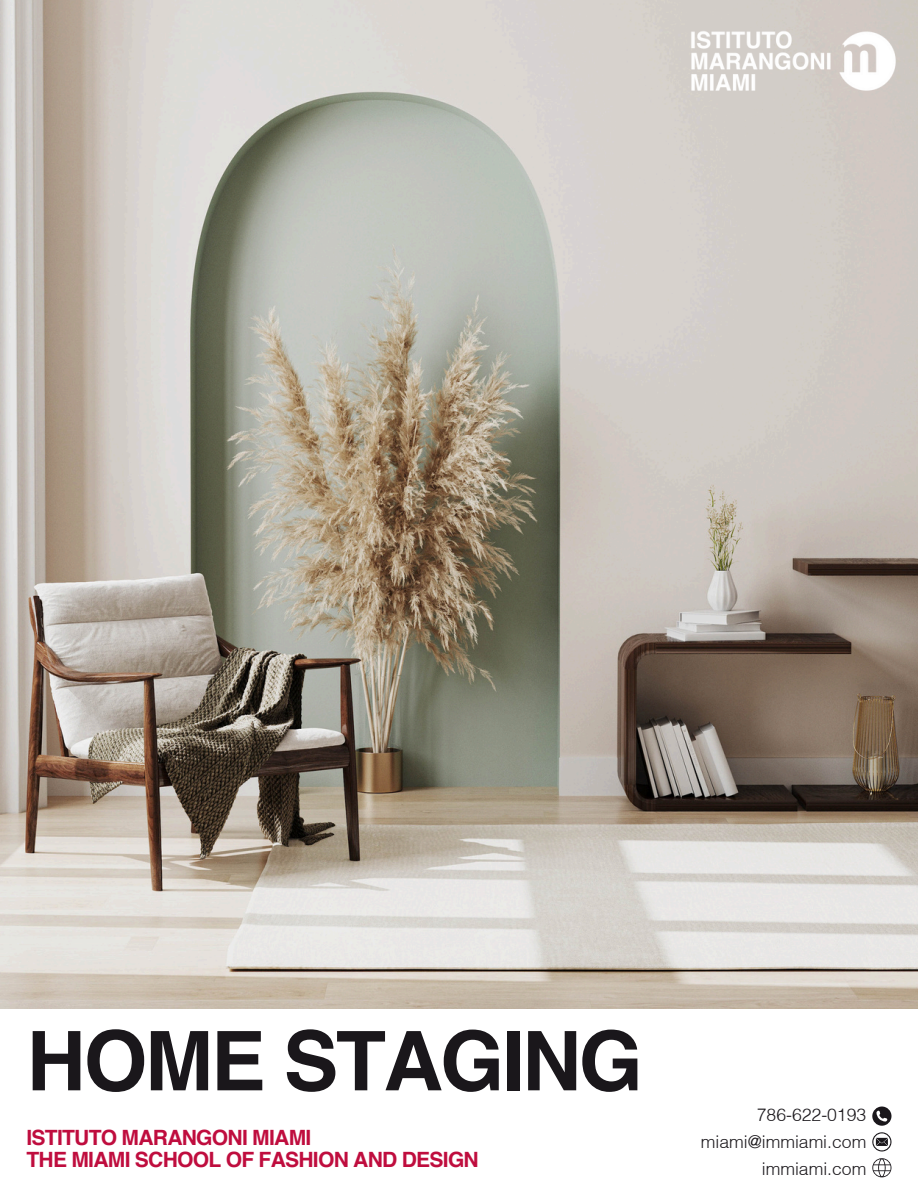
<style>
.page{position:relative;width:918px;height:1188px;background:#fff}
.page>*{position:absolute;margin:0;border:0;box-sizing:border-box;transform-origin:0 0}
.t1{font:700 82.35px "Helvetica";letter-spacing:-.03em;color:#1a171b}
.t2{font:700 21px/22.5px "Helvetica";letter-spacing:-.035em;color:#bf0d3e}
.t3{font:300 17.55px "Helvetica";color:#1a171b}
</style>
<div class="page">
<img style="left:0;top:0;width:918px;height:1008px">
<svg style="left:872px;top:1107px;width:19px;height:19px"></svg>
<svg style="left:872px;top:1132px;width:19px;height:19px"></svg>
<svg style="left:872px;top:1158px;width:19px;height:19px"></svg>
<img style="left:676px;top:17px;width:224px;height:86px">
<h2 class="t1" style="left:26px;top:1027px;width:618px">HOME STAGING</h2>
<p class="t2" style="left:26px;top:1128px;width:454px">ISTITUTO MARANGONI MIAMI<br>THE MIAMI SCHOOL OF FASHION AND DESIGN</p>
<p class="t3" style="left:757px;top:1109px;width:111px">786-622-0193</p>
<p class="t3" style="left:701px;top:1135px;width:167px">miami@immiami.com</p>
<h1 class="t3" style="left:762px;top:1162px;width:106px">immiami.com</h1>
</div>
